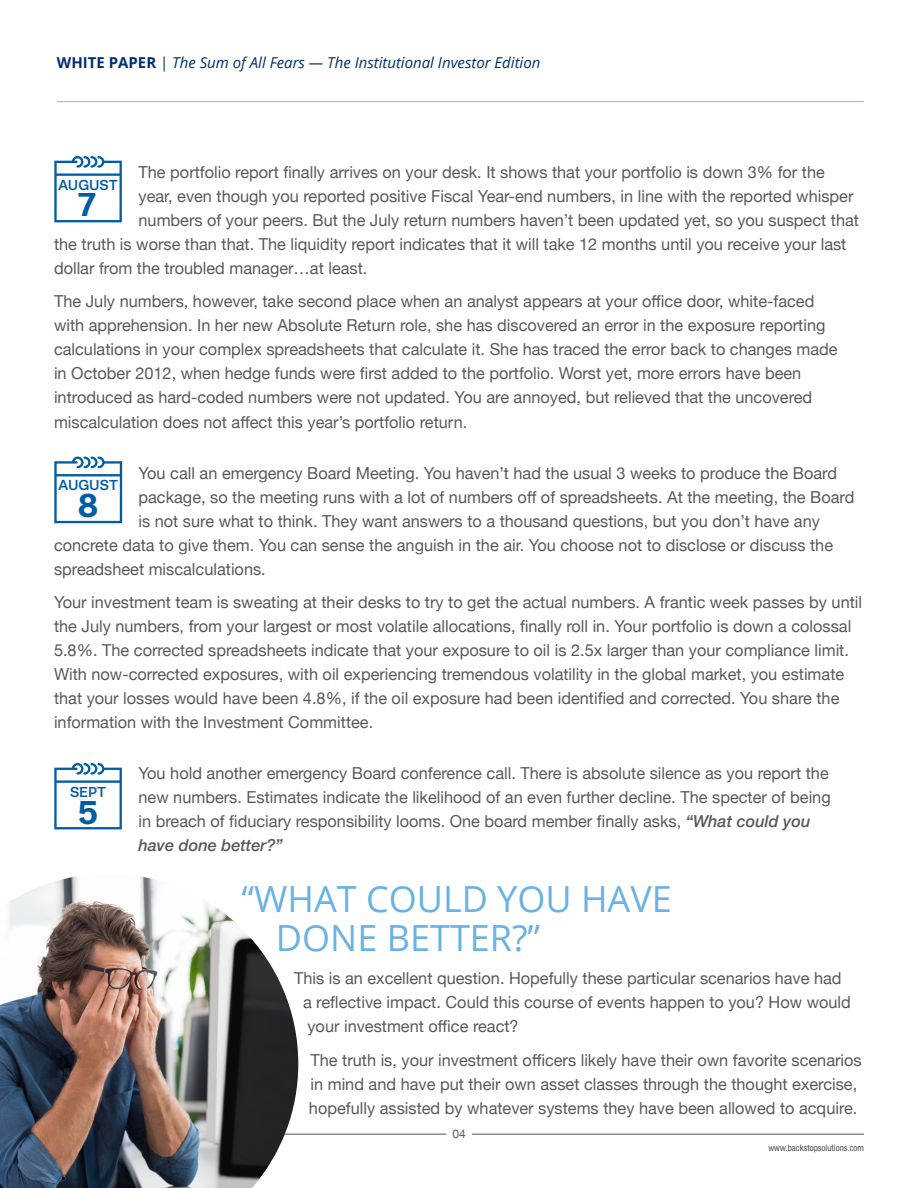
<style>
.page{position:relative;width:918px;height:1188px;background:#fff}
.page>*{position:absolute;margin:0;border:0;box-sizing:border-box;transform-origin:0 0}
.t1{font:36px/39px "Open Sans";color:#6ab2e2}
.t2{font:700 33.45px "Runda";color:#005da6}
.t3{font:700 33.3px "Runda";color:#005da6}
.t4{font:16.5px/24px "Helvetica Neue";color:#58595b}
.t5{font:italic 15px "Open Sans";color:#002f6e}
.t6{font:500 14.55px "Runda";color:#005da6}
.t7{font:12px "Helvetica Neue";color:#58595b}
.t8{font:condensed 9px "Helvetica Neue LT Std";color:#000}
.s1{font-weight:700;font-style:normal}
.s2{font-style:normal}
.s3{font-weight:500;font-style:italic}
</style>
<div class="page">
<hr style="left:57px;top:101px;width:807px;height:1px;background:#aaadaf">
<hr style="left:54px;top:1134px;width:810px;height:1px;background:#000">
<img style="left:0;top:877px;width:298px;height:311px">
<div style="left:446px;top:1122px;width:26px;height:25px;background:#fff"></div>
<svg style="left:54px;top:156px;width:68px;height:66px"></svg>
<svg style="left:54px;top:457px;width:68px;height:66px"></svg>
<svg style="left:54px;top:763px;width:68px;height:66px"></svg>
<p class="t5" style="left:57px;top:52px;width:485px"><span class="s1">WHITE PAPER</span> <span class="s2">|</span> The Sum of All Fears — The Institutional Investor Edition</p>
<p class="t4" style="left:139px;top:161px;width:688px">The portfolio report finally arrives on your desk. It shows that your portfolio is down 3% for the</p>
<p class="t4" style="left:139px;top:185px;width:716px">year, even though you reported positive Fiscal Year-end numbers, in line with the reported whisper</p>
<p class="t4" style="left:139px;top:209px;width:722px">numbers of your peers. But the July return numbers haven’t been updated yet, so you suspect that</p>
<p class="t4" style="left:54px;top:233px;width:794px">the truth is worse than that. The liquidity report indicates that it will take 12 months until you receive your last</p>
<p class="t4" style="left:54px;top:257px;width:315px">dollar from the troubled manager…at least.</p>
<p class="t4" style="left:54px;top:291px;width:785px">The July numbers, however, take second place when an analyst appears at your office door, white-faced with apprehension. In her new Absolute Return role, she has discovered an error in the exposure reporting calculations in your complex spreadsheets that calculate it. She has traced the error back to changes made in October 2012, when hedge funds were first added to the portfolio. Worst yet, more errors have been introduced as hard-coded numbers were not updated. You are annoyed, but relieved that the uncovered miscalculation does not affect this year’s portfolio return.</p>
<p class="t4" style="left:139px;top:462px;width:700px">You call an emergency Board Meeting. You haven’t had the usual 3 weeks to produce the Board</p>
<p class="t4" style="left:139px;top:486px;width:717px">package, so the meeting runs with a lot of numbers off of spreadsheets. At the meeting, the Board</p>
<p class="t4" style="left:139px;top:510px;width:683px">is not sure what to think. They want answers to a thousand questions, but you don’t have any</p>
<p class="t4" style="left:54px;top:534px;width:781px">concrete data to give them. You can sense the anguish in the air. You choose not to disclose or discuss the</p>
<p class="t4" style="left:54px;top:558px;width:213px">spreadsheet miscalculations.</p>
<p class="t4" style="left:54px;top:591px;width:810px">Your investment team is sweating at their desks to try to get the actual numbers. A frantic week passes by until the July numbers, from your largest or most volatile allocations, finally roll in. Your portfolio is down a colossal 5.8%. The corrected spreadsheets indicate that your exposure to oil is 2.5x larger than your compliance limit.<br>With now-corrected exposures, with oil experiencing tremendous volatility in the global market, you estimate that your losses would have been 4.8%, if the oil exposure had been identified and corrected. You share the information with the Investment Committee.</p>
<p class="t4" style="left:139px;top:762px;width:694px">You hold another emergency Board conference call. There is absolute silence as you report the new numbers. Estimates indicate the likelihood of an even further decline. The specter of being in breach of fiduciary responsibility looms. One board member finally asks, <span class="s3">“What could you have done better?”</span></p>
<h1 class="t1" style="left:276px;top:878px;width:397px;text-indent:-34px">“WHAT COULD YOU HAVE<br>DONE BETTER?”</h1>
<p class="t4" style="left:303px;top:968px;width:549px;text-indent:-9px">This is an excellent question. Hopefully these particular scenarios have had a reflective impact. Could this course of events happen to you? How would your investment office react?</p>
<p class="t4" style="left:309px;top:1049px;width:554px">The truth is, your investment officers likely have their own favorite scenarios in mind and have put their own asset classes through the thought exercise, hopefully assisted by whatever systems they have been allowed to acquire.</p>
<p class="t7" style="left:452px;top:1125px;width:15px">04</p>
<p class="t6" style="left:58px;top:176px;width:61px">AUGUST</p>
<h3 class="t3" style="left:78px;top:185px;width:19px">7</h3>
<p class="t6" style="left:58px;top:477px;width:61px">AUGUST</p>
<h2 class="t2" style="left:78px;top:486px;width:22px">8</h2>
<p class="t6" style="left:70px;top:783px;width:38px">SEPT</p>
<h3 class="t3" style="left:78px;top:792px;width:21px">5</h3>
<p class="t8" style="left:768px;top:1143px;width:97px">www.backstopsolutions.com</p>
</div>
